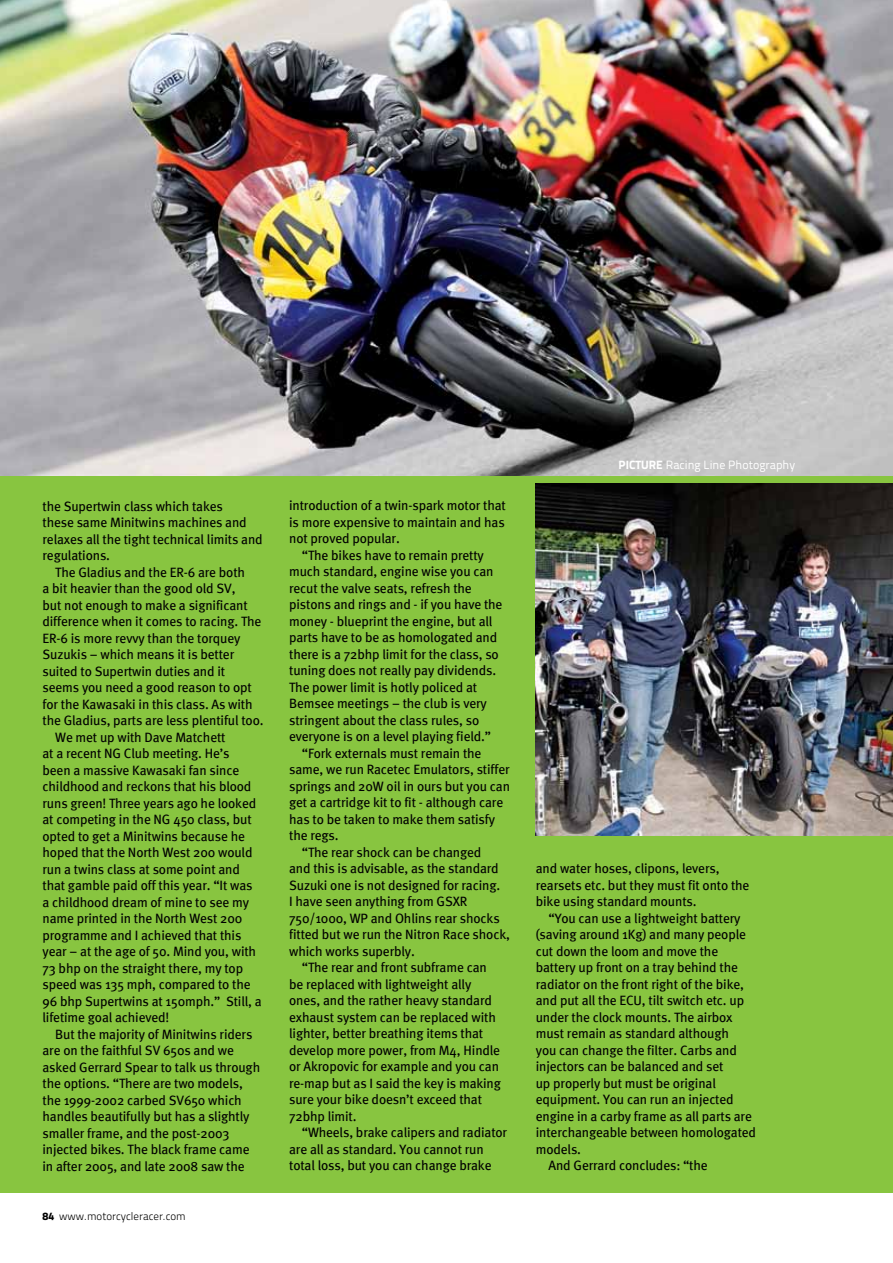
<style>
.page{position:relative;width:893px;height:1263px;background:#fff}
.page>*{position:absolute;margin:0;border:0;box-sizing:border-box;transform-origin:0 0}
.t1{font:13.5px/16.5px "Meta";letter-spacing:-.01em;color:#000}
.t2{font:12px "Titillium Text 22 L";color:#fff}
.t3{font:300 10.95px "Titillium Text 22 L";color:#000}
.s1{font-weight:800}
</style>
<div class="page">
<div style="left:0;top:0;width:893px;height:1193px;background:#88c540"></div>
<img style="left:0;top:0;width:893px;height:475px">
<img style="left:536px;top:484px;width:357px;height:351px">
<p class="t1" style="left:43px;top:497px;width:222px">the Supertwin class which takes<br>these same Minitwins machines and relaxes all the tight technical limits and regulations.</p>
<p class="t1" style="left:55px;top:563px;width:191px">The Gladius and the ER-6 are both</p>
<p class="t1" style="left:43px;top:580px;width:195px">a bit heavier than the good old SV,</p>
<p class="t1" style="left:43px;top:596px;width:207px">but not enough to make a significant</p>
<p class="t1" style="left:43px;top:613px;width:220px">difference when it comes to racing. The</p>
<p class="t1" style="left:43px;top:629px;width:199px">ER-6 is more revvy than the torquey</p>
<p class="t1" style="left:43px;top:646px;width:193px">Suzukis – which means it is better</p>
<p class="t1" style="left:43px;top:662px;width:184px">suited to Supertwin duties and it</p>
<p class="t1" style="left:43px;top:679px;width:211px">seems you need a good reason to opt</p>
<p class="t1" style="left:43px;top:695px;width:212px">for the Kawasaki in this class. As with</p>
<p class="t1" style="left:43px;top:712px;width:223px">the Gladius, parts are less plentiful too.</p>
<p class="t1" style="left:55px;top:728px;width:172px">We met up with Dave Matchett</p>
<p class="t1" style="left:43px;top:745px;width:189px">at a recent NG Club meeting. He’s</p>
<p class="t1" style="left:43px;top:761px;width:198px">been a massive Kawasaki fan since</p>
<p class="t1" style="left:43px;top:778px;width:210px">childhood and reckons that his blood</p>
<p class="t1" style="left:43px;top:794px;width:215px">runs green! Three years ago he looked</p>
<p class="t1" style="left:43px;top:811px;width:211px">at competing in the NG 450 class, but</p>
<p class="t1" style="left:43px;top:827px;width:204px">opted to get a Minitwins because he</p>
<p class="t1" style="left:43px;top:844px;width:212px">hoped that the North West 200 would</p>
<p class="t1" style="left:43px;top:860px;width:199px">run a twins class at some point and</p>
<p class="t1" style="left:43px;top:877px;width:212px">that gamble paid off this year. “It was</p>
<p class="t1" style="left:43px;top:893px;width:208px">a childhood dream of mine to see my</p>
<p class="t1" style="left:43px;top:910px;width:201px">name printed in the North West 200</p>
<p class="t1" style="left:43px;top:926px;width:200px">programme and I achieved that this</p>
<p class="t1" style="left:43px;top:943px;width:215px">year – at the age of 50. Mind you, with</p>
<p class="t1" style="left:43px;top:959px;width:202px">73 bhp on the straight there, my top</p>
<p class="t1" style="left:43px;top:976px;width:210px">speed was 135 mph, compared to the</p>
<p class="t1" style="left:43px;top:992px;width:221px">96 bhp Supertwins at 150mph.” Still, a</p>
<p class="t1" style="left:43px;top:1009px;width:128px">lifetime goal achieved!</p>
<p class="t1" style="left:55px;top:1025px;width:199px">But the majority of Minitwins riders</p>
<p class="t1" style="left:43px;top:1042px;width:193px">are on the faithful SV 650s and we</p>
<p class="t1" style="left:43px;top:1058px;width:219px">asked Gerrard Spear to talk us through</p>
<p class="t1" style="left:43px;top:1075px;width:202px">the options. “There are two models,</p>
<p class="t1" style="left:43px;top:1091px;width:201px">the 1999-2002 carbed SV650 which</p>
<p class="t1" style="left:43px;top:1108px;width:209px">handles beautifully but has a slightly</p>
<p class="t1" style="left:43px;top:1124px;width:189px">smaller frame, and the post-2003</p>
<p class="t1" style="left:43px;top:1141px;width:209px">injected bikes. The black frame came</p>
<p class="t1" style="left:43px;top:1157px;width:204px">in after 2005, and late 2008 saw the</p>
<p class="t3" style="left:43px;top:1208px;width:145px"><span class="s1">84</span> www.motorcycleracer.com</p>
<p class="t1" style="left:289px;top:497px;width:218px">introduction of a twin-spark motor that</p>
<p class="t1" style="left:289px;top:514px;width:217px">is more expensive to maintain and has</p>
<p class="t1" style="left:289px;top:530px;width:112px">not proved popular.</p>
<p class="t1" style="left:302px;top:547px;width:184px">“The bikes have to remain pretty</p>
<p class="t1" style="left:289px;top:563px;width:206px">much standard, engine wise you can</p>
<p class="t1" style="left:289px;top:580px;width:184px">recut the valve seats, refresh the</p>
<p class="t1" style="left:289px;top:596px;width:215px">pistons and rings and - if you have the</p>
<p class="t1" style="left:289px;top:613px;width:205px">money - blueprint the engine, but all</p>
<p class="t1" style="left:289px;top:629px;width:210px">parts have to be as homologated and</p>
<p class="t1" style="left:289px;top:646px;width:211px">there is a 72bhp limit for the class, so</p>
<p class="t1" style="left:289px;top:662px;width:208px">tuning does not really pay dividends.</p>
<p class="t1" style="left:289px;top:679px;width:190px">The power limit is hotly policed at</p>
<p class="t1" style="left:289px;top:695px;width:199px">Bemsee meetings – the club is very</p>
<p class="t1" style="left:289px;top:712px;width:192px">stringent about the class rules, so</p>
<p class="t1" style="left:289px;top:728px;width:203px">everyone is on a level playing field.”</p>
<p class="t1" style="left:302px;top:745px;width:181px">“Fork externals must remain the</p>
<p class="t1" style="left:289px;top:761px;width:222px">same, we run Racetec Emulators, stiffer</p>
<p class="t1" style="left:289px;top:778px;width:222px">springs and 20W oil in ours but you can</p>
<p class="t1" style="left:289px;top:794px;width:216px">get a cartridge kit to fit - although care</p>
<p class="t1" style="left:289px;top:811px;width:207px">has to be taken to make them satisfy</p>
<p class="t1" style="left:289px;top:827px;width:51px">the regs.</p>
<p class="t1" style="left:302px;top:844px;width:181px">“The rear shock can be changed</p>
<p class="t1" style="left:289px;top:860px;width:211px">and this is advisable, as the standard</p>
<p class="t1" style="left:289px;top:877px;width:213px">Suzuki one is not designed for racing.</p>
<p class="t1" style="left:289px;top:893px;width:180px">I have seen anything from GSXR</p>
<p class="t1" style="left:289px;top:910px;width:212px">750/1000, WP and Ohlins rear shocks</p>
<p class="t1" style="left:289px;top:926px;width:222px">fitted but we run the Nitron Race shock,</p>
<p class="t1" style="left:289px;top:943px;width:127px">which works superbly.</p>
<p class="t1" style="left:302px;top:959px;width:186px">“The rear and front subframe can</p>
<p class="t1" style="left:289px;top:976px;width:184px">be replaced with lightweight ally</p>
<p class="t1" style="left:289px;top:992px;width:204px">ones, and the rather heavy standard</p>
<p class="t1" style="left:289px;top:1009px;width:208px">exhaust system can be replaced with</p>
<p class="t1" style="left:289px;top:1025px;width:196px">lighter, better breathing items that</p>
<p class="t1" style="left:289px;top:1042px;width:213px">develop more power, from M4, Hindle</p>
<p class="t1" style="left:289px;top:1058px;width:211px">or Akropovic for example and you can</p>
<p class="t1" style="left:289px;top:1075px;width:213px">re-map but as I said the key is making</p>
<p class="t1" style="left:289px;top:1091px;width:194px">sure your bike doesn’t exceed that</p>
<p class="t1" style="left:289px;top:1108px;width:69px">72bhp limit.</p>
<p class="t1" style="left:302px;top:1124px;width:207px">“Wheels, brake calipers and radiator</p>
<p class="t1" style="left:289px;top:1141px;width:196px">are all as standard. You cannot run</p>
<p class="t1" style="left:289px;top:1157px;width:204px">total loss, but you can change brake</p>
<p class="t2" style="left:619px;top:456px;width:178px"><span class="s1">PICTURE</span> Racing Line Photography</p>
<p class="t1" style="left:536px;top:860px;width:215px">and water hoses, clipons, levers, rearsets etc. but they must fit onto the bike using standard mounts.</p>
<p class="t1" style="left:549px;top:910px;width:194px">“You can use a lightweight battery</p>
<p class="t1" style="left:536px;top:926px;width:212px">(saving around 1Kg) and many people</p>
<p class="t1" style="left:536px;top:943px;width:184px">cut down the loom and move the</p>
<p class="t1" style="left:536px;top:959px;width:204px">battery up front on a tray behind the</p>
<p class="t1" style="left:536px;top:976px;width:210px">radiator on the front right of the bike,</p>
<p class="t1" style="left:536px;top:992px;width:210px">and put all the ECU, tilt switch etc. up</p>
<p class="t1" style="left:536px;top:1009px;width:198px">under the clock mounts. The airbox</p>
<p class="t1" style="left:536px;top:1025px;width:195px">must remain as standard although</p>
<p class="t1" style="left:536px;top:1042px;width:203px">you can change the filter. Carbs and</p>
<p class="t1" style="left:536px;top:1058px;width:189px">injectors can be balanced and set</p>
<p class="t1" style="left:536px;top:1075px;width:182px">up properly but must be original</p>
<p class="t1" style="left:536px;top:1091px;width:199px">equipment. You can run an injected</p>
<p class="t1" style="left:536px;top:1108px;width:218px">engine in a carby frame as all parts are</p>
<p class="t1" style="left:536px;top:1124px;width:222px">interchangeable between homologated</p>
<p class="t1" style="left:536px;top:1141px;width:47px">models.</p>
<p class="t1" style="left:549px;top:1157px;width:161px">And Gerrard concludes: “the</p>
</div>
